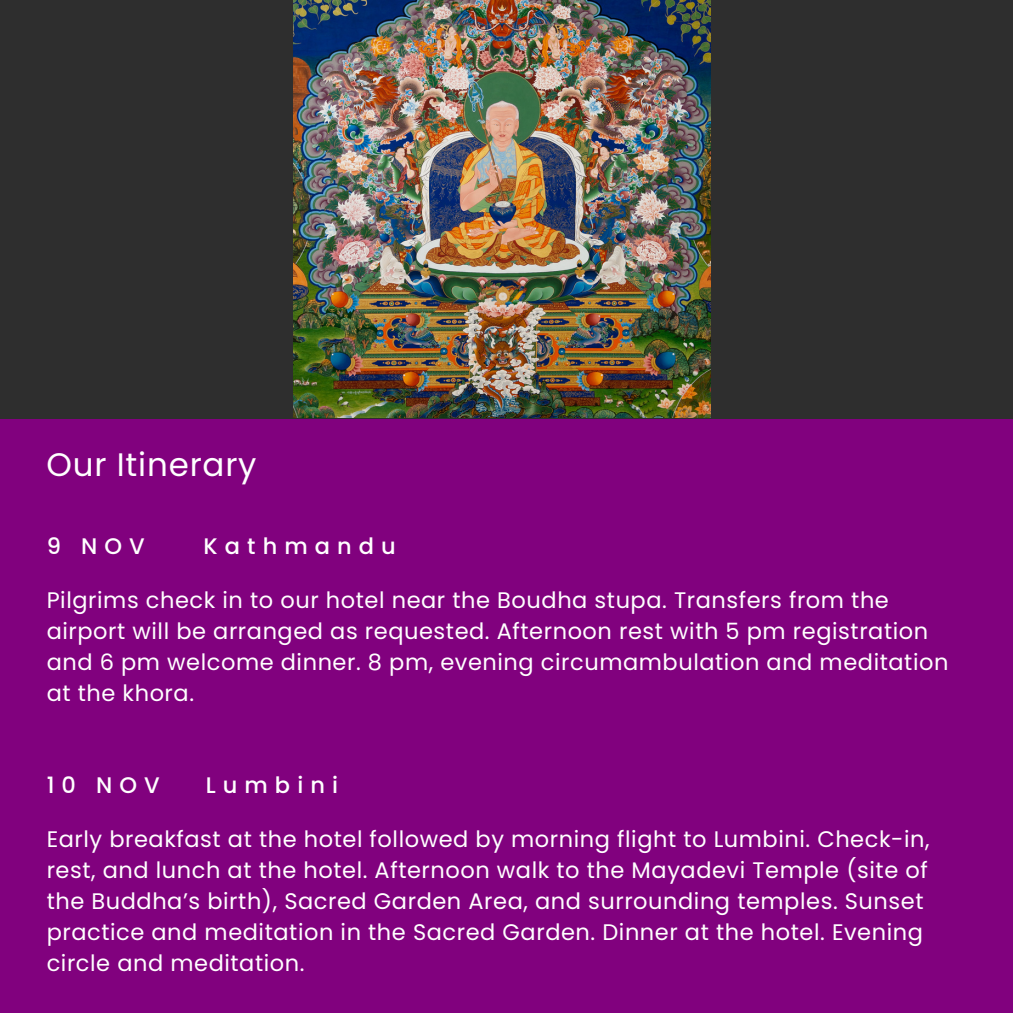
<style>
.page{position:relative;width:1013px;height:1013px;background:#fff}
.page>*{position:absolute;margin:0;border:0;box-sizing:border-box;transform-origin:0 0}
.t1{font:32.5px "Poppins";letter-spacing:.025em;color:#fff}
.t2{font:22.5px/31px "Poppins";letter-spacing:.025em;color:#fff}
.t3{font:500 22.5px "Poppins";letter-spacing:.315em;color:#fff}
</style>
<div class="page">
<div style="left:0;top:0;width:1012px;height:1012px;background:#81017e"></div>
<div style="left:0;top:0;width:1012px;height:418px;background:#2e2e2e"></div>
<img style="left:294px;top:0;width:416px;height:417px">
<h1 class="t1" style="left:46px;top:442px;width:212px">Our Itinerary</h1>
<p class="t3" style="left:47px;top:530px;width:99px">9 NOV</p>
<p class="t3" style="left:203px;top:530px;width:194px">Kathmandu</p>
<p class="t2" style="left:47px;top:585px;width:903px">Pilgrims check in to our hotel near the Boudha stupa. Transfers from the airport will be arranged as requested. Afternoon rest with 5 pm registration and 6 pm welcome dinner. 8 pm, evening circumambulation and meditation at the khora.</p>
<p class="t3" style="left:47px;top:769px;width:115px">10 NOV</p>
<p class="t3" style="left:206px;top:769px;width:134px">Lumbini</p>
<p class="t2" style="left:47px;top:824px;width:884px">Early breakfast at the hotel followed by morning flight to Lumbini. Check-in, rest, and lunch at the hotel. Afternoon walk to the Mayadevi Temple (site of the Buddha’s birth), Sacred Garden Area, and surrounding temples. Sunset practice and meditation in the Sacred Garden. Dinner at the hotel. Evening circle and meditation.</p>
</div>
